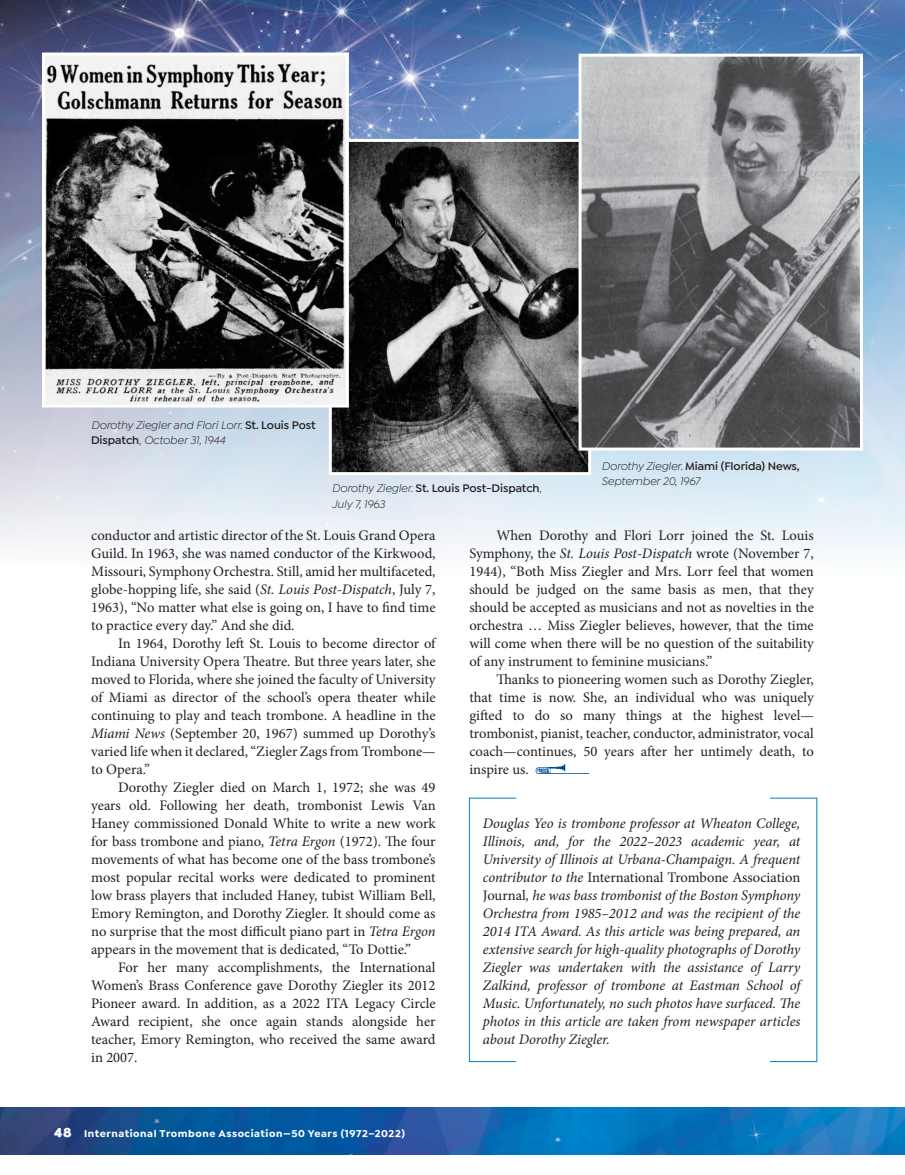
<style>
.page{position:relative;width:905px;height:1175px;background:#fff}
.page>*{position:absolute;margin:0;border:0;box-sizing:border-box;transform-origin:0 0}
.t1{font:14.55px/18px "Minion Pro";color:#231f20;text-align:justify}
.t2{font:italic 14.55px/18px "Minion Pro";letter-spacing:-.01em;color:#231f20;text-align:justify}
.t3{font:italic 11.7px/15.8px "Isidora Sans";letter-spacing:-.005em;color:#231f20}
.t4{font:700 10.5px "Isidora Sans";letter-spacing:.05em;color:#fff}
.s1{font-weight:600;font-style:normal}
.s2{font-style:italic}
.s3{font-weight:900;font-size:13.5px}
.s4{font-style:normal}
</style>
<div class="page">
<img style="left:0;top:1107px;width:904px;height:47px">
<img style="left:0;top:0;width:904px;height:553px">
<img style="left:333px;top:143px;width:254px;height:328px">
<div style="left:329px;top:139px;width:262px;height:336px;border:3px solid #fff"></div>
<img style="left:582px;top:58px;width:276px;height:388px">
<div style="left:578px;top:54px;width:284px;height:396px;border:3px solid #fff"></div>
<img style="left:535px;top:763px;width:54px;height:11px">
<img style="left:46px;top:56px;width:299px;height:347px">
<div style="left:42px;top:52px;width:307px;height:355px;border:3px solid #fff"></div>
<div style="left:469px;top:797px;width:47px;height:265px;border:1px solid #0082c0"></div>
<p class="t3" style="left:91px;top:417px;width:226px">Dorothy Ziegler and Flori Lorr. <span class="s1">St. Louis Post<br>Dispatch</span>, October 31, 1944</p>
<p class="t3" style="left:332px;top:480px;width:211px">Dorothy Ziegler. <span class="s1">St. Louis Post-Dispatch</span>,<br>July 7, 1963</p>
<p class="t3" style="left:601px;top:458px;width:200px">Dorothy Ziegler. <span class="s1">Miami (Florida) News,<br></span>September 20, 1967</p>
<p class="t1" style="left:91px;top:526px;width:346px">conductor and artistic director of the St. Louis Grand Opera Guild. In 1963, she was named conductor of the Kirkwood, Missouri, Symphony Orchestra. Still, amid her multifaceted, globe-hopping life, she said (<span class="s2">St. Louis Post-Dispatch</span>, July 7, 1963), “No matter what else is going on, I have to find time to practice every day.” And she did.</p>
<p class="t1" style="left:91px;top:634px;width:346px;text-indent:27px">In 1964, Dorothy left St. Louis to become director of Indiana University Opera Theatre. But three years later, she moved to Florida, where she joined the faculty of University of Miami as director of the school’s opera theater while continuing to play and teach trombone. A headline in the <span class="s2">Miami News</span> (September 20, 1967) summed up Dorothy’s varied life when it declared, “Ziegler Zags from Trombone— to Opera.”</p>
<p class="t1" style="left:91px;top:778px;width:346px;text-indent:27px">Dorothy Ziegler died on March 1, 1972; she was 49 years old. Following her death, trombonist Lewis Van Haney commissioned Donald White to write a new work for bass trombone and piano, <span class="s2">Tetra Ergon</span> (1972). The four movements of what has become one of the bass trombone’s most popular recital works were dedicated to prominent low brass players that included Haney, tubist William Bell, Emory Remington, and Dorothy Ziegler. It should come as no surprise that the most difficult piano part in <span class="s2">Tetra Ergon </span>appears in the movement that is dedicated, “To Dottie.”</p>
<p class="t1" style="left:91px;top:958px;width:346px;text-indent:27px">For her many accomplishments, the International Women’s Brass Conference gave Dorothy Ziegler its 2012<br>Pioneer award. In addition, as a 2022 ITA Legacy Circle Award recipient, she once again stands alongside her teacher, Emory Remington, who received the same award in 2007.</p>
<p class="t4" style="left:54px;top:1127px;width:352px"><span class="s3">48</span> International Trombone Association—50 Years (1972–2022)</p>
<p class="t1" style="left:469px;top:526px;width:346px;text-indent:27px">When Dorothy and Flori Lorr joined the St. Louis Symphony, the <span class="s2">St. Louis Post-Dispatch</span> wrote (November 7, 1944), “Both Miss Ziegler and Mrs. Lorr feel that women should be judged on the same basis as men, that they should be accepted as musicians and not as novelties in the orchestra … Miss Ziegler believes, however, that the time will come when there will be no question of the suitability of any instrument to feminine musicians.”</p>
<p class="t1" style="left:469px;top:670px;width:346px;text-indent:27px">Thanks to pioneering women such as Dorothy Ziegler, that time is now. She, an individual who was uniquely gifted to do so many things at the highest level— trombonist, pianist, teacher, conductor, administrator, vocal coach—continues, 50 years after her untimely death, to inspire us.</p>
<p class="t2" style="left:483px;top:814px;width:319px">Douglas Yeo is trombone professor at Wheaton College, Illinois, and, for the 2022–2023 academic year, at University of Illinois at Urbana-Champaign. A frequent contributor to the <span class="s4">International Trombone Association Journal</span>, he was bass trombonist of the Boston Symphony Orchestra from 1985–2012 and was the recipient of the 2014 ITA Award. As this article was being prepared, an extensive search for high-quality photographs of Dorothy Ziegler was undertaken with the assistance of Larry Zalkind, professor of trombone at Eastman School of Music. Unfortunately, no such photos have surfaced. The photos in this article are taken from newspaper articles about Dorothy Ziegler.</p>
</div>
